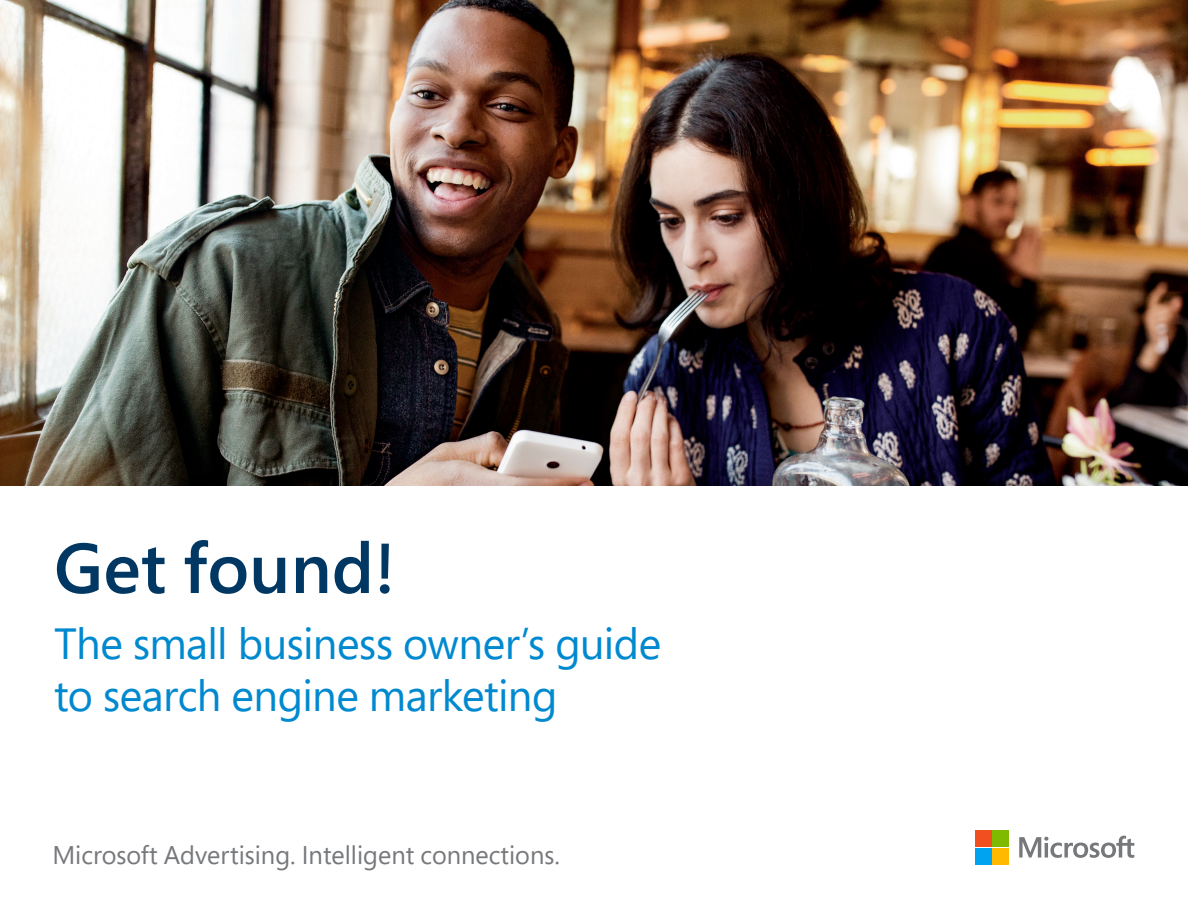
<style>
.page{position:relative;width:1188px;height:918px;background:#fff}
.page>*{position:absolute;margin:0;border:0;box-sizing:border-box;transform-origin:0 0}
.t1{font:600 70.5px "Segoe Pro";color:#003863}
.t2{font:43.5px/52.2px "Segoe Pro";letter-spacing:-.01em;color:#0089cf}
.t3{font:25.5px "Segoe Pro";color:#76787b}
</style>
<div class="page">
<img style="left:0;top:0;width:1188px;height:486px">
<svg style="left:1019px;top:836px;width:115px;height:22px"></svg>
<div style="left:975px;top:830px;width:16px;height:17px;background:#f24f21"></div>
<div style="left:993px;top:830px;width:16px;height:17px;background:#80ba00"></div>
<div style="left:975px;top:848px;width:16px;height:16px;background:#00a3f0"></div>
<div style="left:993px;top:848px;width:16px;height:16px;background:#ffba00"></div>
<h1 class="t1" style="left:54px;top:520px;width:343px">Get found!</h1>
<p class="t2" style="left:54px;top:616px;width:609px">The small business owner’s guide to search engine marketing</p>
<p class="t3" style="left:52px;top:837px;width:509px">Microsoft Advertising. Intelligent connections.</p>
</div>
